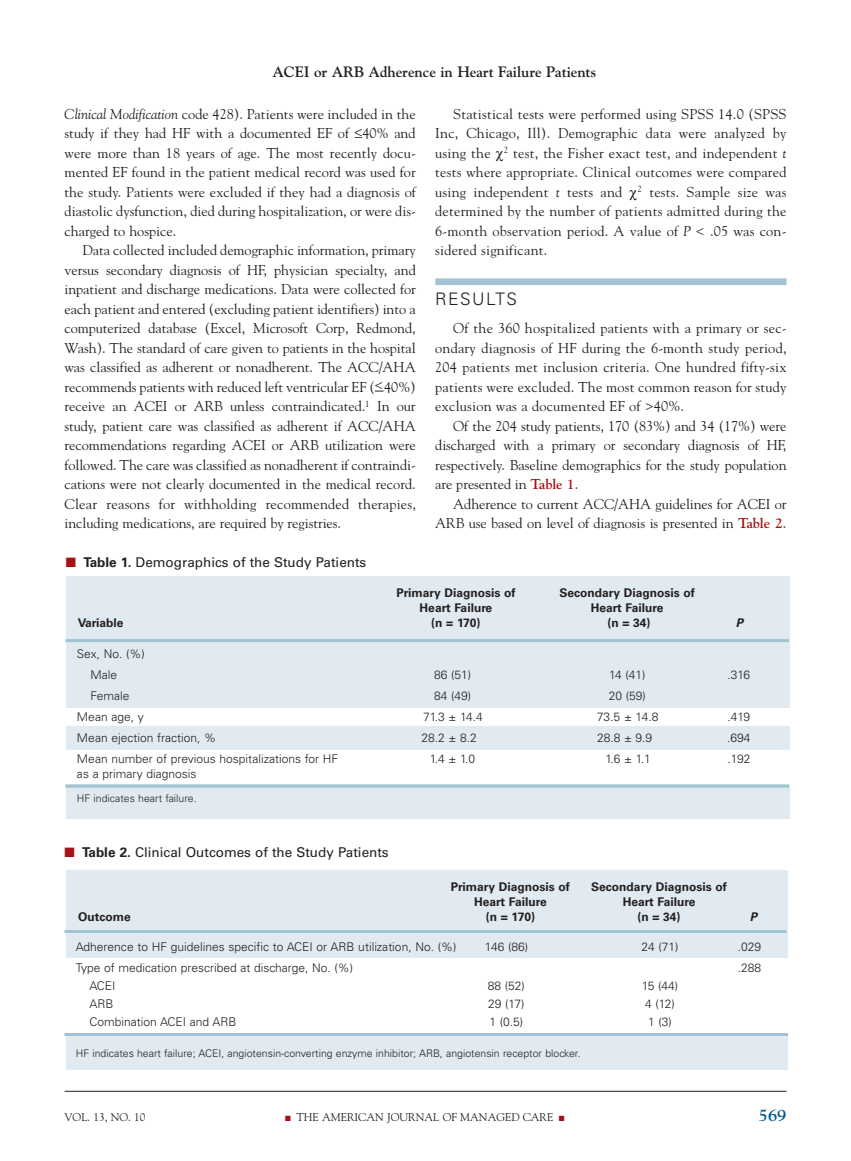
<style>
.page{position:relative;width:851px;height:1161px;background:#fff}
.page>*{position:absolute;margin:0;border:0;box-sizing:border-box;transform-origin:0 0}
.t1{font:300 17.25px "Univers";letter-spacing:.085em;color:#231f20}
.t2{font:700 16.5px "Goudy";color:#00588f}
.t3{font:700 15px "Goudy";letter-spacing:-.005em;color:#231f20}
.t4{font:14.25px/19.5px "Goudy";letter-spacing:-.005em;color:#231f20;text-align:justify}
.t5{font:13.5px "Univers";color:#231f20}
.t6{font:300 12px/21px "Univers";color:#231f20}
.t7{font:700 12px "Univers";color:#231f20}
.t8{font:italic 700 12px "Univers";color:#231f20}
.t9{font:11.25px "Goudy";color:#231f20}
.t10{font:300 10.5px "Univers";color:#231f20}
.s1{font-style:italic}
.s2{color:#a61216}
.s3{font-weight:700}
.s4{font-weight:700;color:#a61216}
</style>
<div class="page">
<div style="left:435px;top:278px;width:351px;height:7px;background:#a1c3d3"></div>
<hr style="left:65px;top:1091px;width:721px;height:1px;background:#231f20">
<div style="left:66px;top:870px;width:722px;height:200px;background:#e0eaf0"></div>
<hr style="left:64px;top:930px;width:722px;height:3px;background:#a1c3d3">
<hr style="left:64px;top:1033px;width:724px;height:3px;background:#a1c3d3">
<div style="left:45px;top:958px;width:753px;height:75px;background:#fff"></div>
<div style="left:66px;top:576px;width:723px;height:243px;background:#e0eaf0"></div>
<hr style="left:65px;top:639px;width:724px;height:3px;background:#a1c3d3">
<hr style="left:65px;top:785px;width:724px;height:3px;background:#a1c3d3">
<div style="left:56px;top:708px;width:752px;height:18px;background:#fff"></div>
<div style="left:52px;top:751px;width:752px;height:33px;background:#fff"></div>
<p class="t3" style="left:272px;top:63px;width:325px">ACEI or ARB Adherence in Heart Failure Patients</p>
<p class="t4" style="left:64px;top:104px;width:353px"><span class="s1">Clinical Modification</span> code 428). Patients were included in the study if they had HF with a documented EF of ≤40% and were more than 18 years of age. The most recently docu&shy;mented EF found in the patient medical record was used for the study. Patients were excluded if they had a diagnosis of diastolic dysfunction, died during hospitalization, or were dis&shy;charged to hospice.</p>
<p class="t4" style="left:64px;top:240px;width:353px;text-indent:18px">Data collected included demographic information, primary versus secondary diagnosis of HF, physician specialty, and inpatient and discharge medications. Data were collected for each patient and entered (excluding patient identifiers) into a computerized database (Excel, Microsoft Corp, Redmond, Wash). The standard of care given to patients in the hospital was classified as adherent or nonadherent. The ACC/AHA recommends patients with reduced left ventricular EF (&lt;40%) receive an ACEI or ARB unless contraindicated.<sup>1</sup> In our study, patient care was classified as adherent if ACC/AHA recommendations regarding ACEI or ARB utilization were followed. The care was classified as nonadherent if contraindi&shy;cations were not clearly documented in the medical record.<br>Clear reasons for withholding recommended therapies, including medications, are required by registries.</p>
<p class="t5" style="left:66px;top:557px;width:302px"><span class="s2">■</span> <span class="s3">Table 1.</span> Demographics of the Study Patients</p>
<p class="t4" style="left:435px;top:104px;width:353px;text-indent:18px">Statistical tests were performed using SPSS 14.0 (SPSS Inc, Chicago, Ill). Demographic data were analyzed by using the <sup>2</sup> test, the Fisher exact test, and independent <span class="s1">t </span>tests where appropriate. Clinical outcomes were compared using independent <span class="s1">t</span> tests and <sup>2</sup> tests. Sample size was determined by the number of patients admitted during the 6-month observation period. A value of <span class="s1">P</span> &lt; .05 was con&shy;sidered significant.</p>
<p class="t1" style="left:435px;top:292px;width:83px">RESULTS</p>
<p class="t4" style="left:435px;top:318px;width:353px;text-indent:18px">Of the 360 hospitalized patients with a primary or sec&shy;ondary diagnosis of HF during the 6-month study period, 204 patients met inclusion criteria. One hundred fifty-six patients were excluded. The most common reason for study exclusion was a documented EF of &gt;40%.</p>
<p class="t4" style="left:435px;top:416px;width:353px;text-indent:18px">Of the 204 study patients, 170 (83%) and 34 (17%) were discharged with a primary or secondary diagnosis of HF, respectively. Baseline demographics for the study population are presented in <span class="s4">Table 1</span>.</p>
<p class="t4" style="left:435px;top:494px;width:353px;text-align:right">Adherence to current ACC/AHA guidelines for ACEI or<br>ARB use based on level of diagnosis is presented in <span class="s4">Table 2</span>.</p>
<p class="t7" style="left:396px;top:588px;width:120px">Primary Diagnosis of</p>
<p class="t7" style="left:559px;top:588px;width:137px">Secondary Diagnosis of</p>
<p class="t7" style="left:419px;top:603px;width:74px">Heart Failure</p>
<p class="t7" style="left:590px;top:603px;width:74px">Heart Failure</p>
<p class="t7" style="left:78px;top:618px;width:47px">Variable</p>
<p class="t7" style="left:431px;top:618px;width:51px">(n = 170)</p>
<p class="t7" style="left:607px;top:618px;width:45px">(n = 34)</p>
<p class="t8" style="left:736px;top:618px;width:9px">P</p>
<p class="t6" style="left:90px;top:645px;width:56px;text-indent:-14px">Sex, No. (%)<br>Male</p>
<p class="t6" style="left:434px;top:666px;width:39px">86 (51)</p>
<p class="t6" style="left:609px;top:666px;width:38px">14 (41)</p>
<p class="t6" style="left:727px;top:666px;width:24px">.316</p>
<p class="t6" style="left:90px;top:687px;width:40px">Female</p>
<p class="t6" style="left:434px;top:687px;width:39px">84 (49)</p>
<p class="t6" style="left:608px;top:687px;width:39px">20 (59)</p>
<p class="t6" style="left:77px;top:708px;width:68px">Mean age, y</p>
<p class="t6" style="left:423px;top:708px;width:61px">71.3 ± 14.4</p>
<p class="t6" style="left:597px;top:708px;width:63px">73.5 ± 14.8</p>
<p class="t6" style="left:727px;top:708px;width:24px">.419</p>
<p class="t6" style="left:77px;top:729px;width:141px">Mean ejection fraction, %</p>
<p class="t6" style="left:421px;top:729px;width:57px">28.2 ± 8.2</p>
<p class="t6" style="left:597px;top:729px;width:57px">28.8 ± 9.9</p>
<p class="t6" style="left:727px;top:729px;width:25px">.694</p>
<p class="t6" style="left:77px;top:750px;width:263px">Mean number of previous hospitalizations for HF</p>
<p class="t6" style="left:430px;top:750px;width:47px">1.4 ± 1.0</p>
<p class="t6" style="left:605px;top:750px;width:47px">1.6 ± 1.1</p>
<p class="t6" style="left:727px;top:750px;width:24px">.192</p>
<p class="t6" style="left:77px;top:765px;width:121px">as a primary diagnosis</p>
<p class="t10" style="left:77px;top:795px;width:121px">HF indicates heart failure.</p>
<p class="t5" style="left:64px;top:848px;width:326px"><span class="s2">■</span> <span class="s3">Table 2.</span> Clinical Outcomes of the Study Patients</p>
<p class="t7" style="left:451px;top:882px;width:120px">Primary Diagnosis of</p>
<p class="t7" style="left:591px;top:882px;width:137px">Secondary Diagnosis of</p>
<p class="t7" style="left:474px;top:897px;width:74px">Heart Failure</p>
<p class="t7" style="left:622px;top:897px;width:74px">Heart Failure</p>
<p class="t7" style="left:78px;top:912px;width:54px">Outcome</p>
<p class="t7" style="left:485px;top:912px;width:51px">(n = 170)</p>
<p class="t7" style="left:637px;top:912px;width:45px">(n = 34)</p>
<p class="t8" style="left:749px;top:912px;width:9px">P</p>
<p class="t6" style="left:76px;top:937px;width:382px">Adherence to HF guidelines specific to ACEI or ARB utilization, No. (%)</p>
<p class="t6" style="left:485px;top:937px;width:45px">146 (86)</p>
<p class="t6" style="left:641px;top:937px;width:39px">24 (71)</p>
<p class="t6" style="left:737px;top:937px;width:25px">.029</p>
<p class="t6" style="left:76px;top:958px;width:279px">Type of medication prescribed at discharge, No. (%)</p>
<p class="t6" style="left:737px;top:958px;width:25px">.288</p>
<p class="t6" style="left:89px;top:976px;width:28px">ACEI</p>
<p class="t6" style="left:488px;top:976px;width:39px">88 (52)</p>
<p class="t6" style="left:641px;top:976px;width:38px">15 (44)</p>
<p class="t6" style="left:89px;top:994px;width:26px">ARB</p>
<p class="t6" style="left:488px;top:994px;width:38px">29 (17)</p>
<p class="t6" style="left:645px;top:994px;width:31px">4 (12)</p>
<p class="t6" style="left:89px;top:1012px;width:149px">Combination ACEI and ARB</p>
<p class="t6" style="left:489px;top:1012px;width:35px">1 (0.5)</p>
<p class="t6" style="left:648px;top:1012px;width:25px">1 (3)</p>
<p class="t10" style="left:76px;top:1050px;width:506px">HF indicates heart failure; ACEI, angiotensin-converting enzyme inhibitor; ARB, angiotensin receptor blocker.</p>
<p class="t9" style="left:65px;top:1110px;width:82px">VOL. 13, NO. 10</p>
<p class="t9" style="left:285px;top:1110px;width:281px"><span class="s2">■</span> THE AMERICAN JOURNAL OF MANAGED CARE <span class="s2">■</span></p>
<p class="t2" style="left:759px;top:1105px;width:29px">569</p>
</div>
